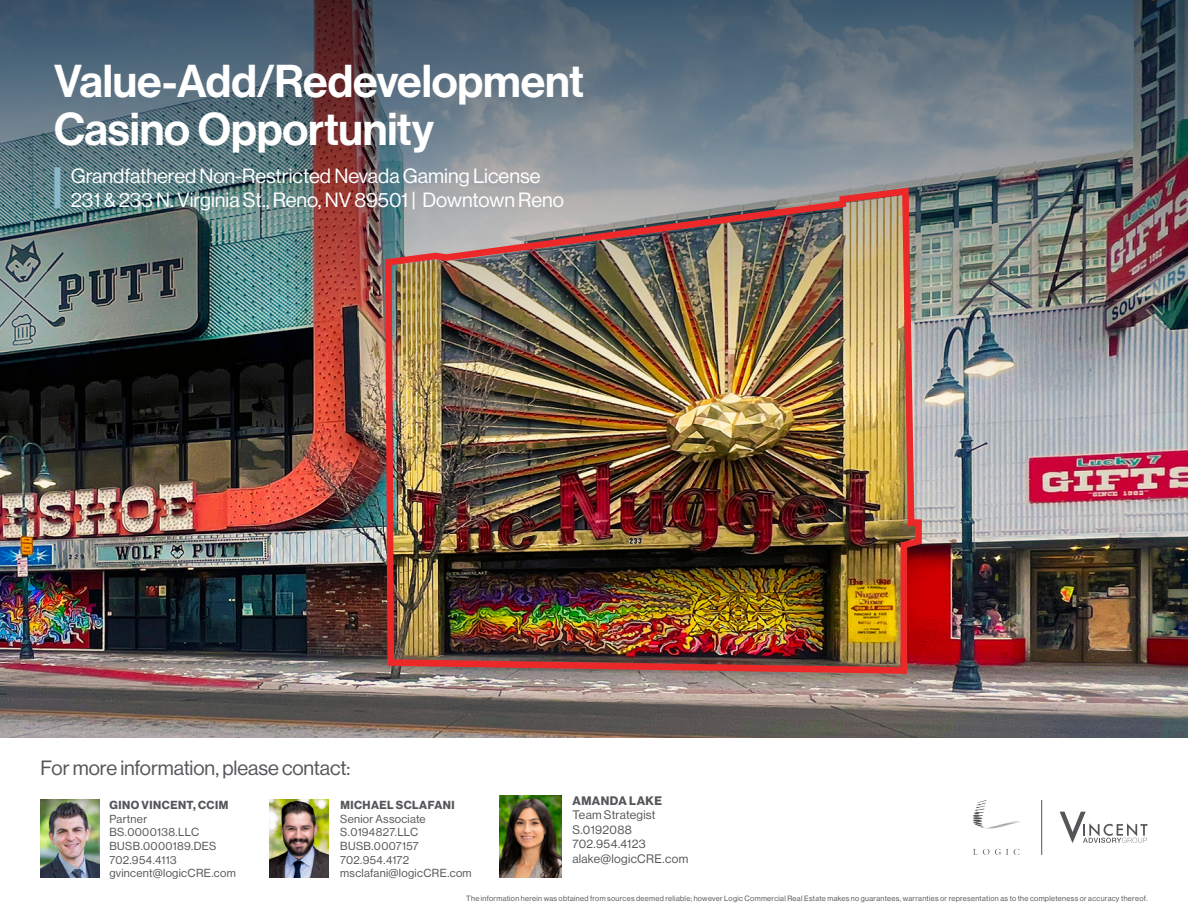
<style>
.page{position:relative;width:1188px;height:918px;background:#fff}
.page>*{position:absolute;margin:0;border:0;box-sizing:border-box;transform-origin:0 0}
.t1{font:45.15px/47.5px "N Haas Grotesk DS Pro 65 Md";letter-spacing:-.005em;color:#fff}
.t2{font:20.25px/24.3px "N Haas Grotesk DS Pro 55 Rg";color:#fff}
.t3{font:20.25px "N Haas Grotesk DS Pro 55 Rg";letter-spacing:-.005em;color:#55565a}
.t4{font:12.15px/14.5px "N Haas Grotesk DS Pro 55 Rg";letter-spacing:.02em;color:#55565a}
.t5{font:12.15px "N Haas Grotesk DS Pro 75 Bd";letter-spacing:.035em;color:#55565a}
.t6{font:11.4px/13.8px "N Haas Grotesk DS Pro 55 Rg";letter-spacing:.025em;color:#55565a}
.t7{font:11.4px "N Haas Grotesk DS Pro 75 Bd";letter-spacing:.045em;color:#55565a}
.t8{font:7.5px "N Haas Grotesk DS Pro 55 Rg";letter-spacing:.04em;color:#55565a}
</style>
<div class="page">
<img style="left:0;top:459px;width:1188px;height:279px">
<img style="left:0;top:252px;width:1188px;height:207px">
<img style="left:0;top:0;width:1188px;height:252px">
<div style="left:54px;top:167px;width:6px;height:41px;background:#8cb8cc"></div>
<svg style="left:1060px;top:812px;width:88px;height:31px"></svg>
<svg style="left:973px;top:800px;width:47px;height:29px"></svg>
<svg style="left:973px;top:849px;width:35px;height:6px"></svg>
<svg style="left:1014px;top:849px;width:6px;height:6px"></svg>
<hr style="left:1041px;top:800px;width:1px;height:55px;background:#55565a">
<img style="left:40px;top:800px;width:59px;height:78px">
<img style="left:270px;top:800px;width:59px;height:78px">
<img style="left:382px;top:184px;width:543px;height:493px">
<img style="left:499px;top:796px;width:62px;height:82px">
<h1 class="t1" style="left:54px;top:58px;width:532px">Value-Add/Redevelopment<br>Casino Opportunity</h1>
<h2 class="t2" style="left:71px;top:164px;width:495px">Grandfathered Non-Restricted Nevada Gaming License<br>231 &amp; 233 N. Virginia St., Reno, NV 89501 | Downtown Reno</h2>
<h2 class="t3" style="left:40px;top:757px;width:311px">For more information, please contact:</h2>
<h3 class="t7" style="left:110px;top:798px;width:120px">GINO VINCENT, CCIM</h3>
<h3 class="t6" style="left:109px;top:812px;width:128px">Partner<br>BS.0000138.LLC<br>BUSB.0000189.DES<br>702.954.4113 gvincent@logicCRE.com</h3>
<h3 class="t7" style="left:340px;top:798px;width:116px">MICHAEL SCLAFANI</h3>
<h3 class="t6" style="left:340px;top:812px;width:133px">Senior Associate<br>S.0194827.LLC<br>BUSB.0007157<br>702.954.4172 msclafani@logicCRE.com</h3>
<h3 class="t5" style="left:572px;top:794px;width:91px">AMANDA LAKE</h3>
<h3 class="t4" style="left:572px;top:808px;width:117px">Team Strategist<br>S.0192088<br>702.954.4123 alake@logicCRE.com</h3>
<p class="t8" style="left:466px;top:894px;width:683px">The information herein was obtained from sources deemed reliable; however Logic Commercial Real Estate makes no guarantees, warranties or representation as to the completeness or accuracy thereof.</p>
</div>
